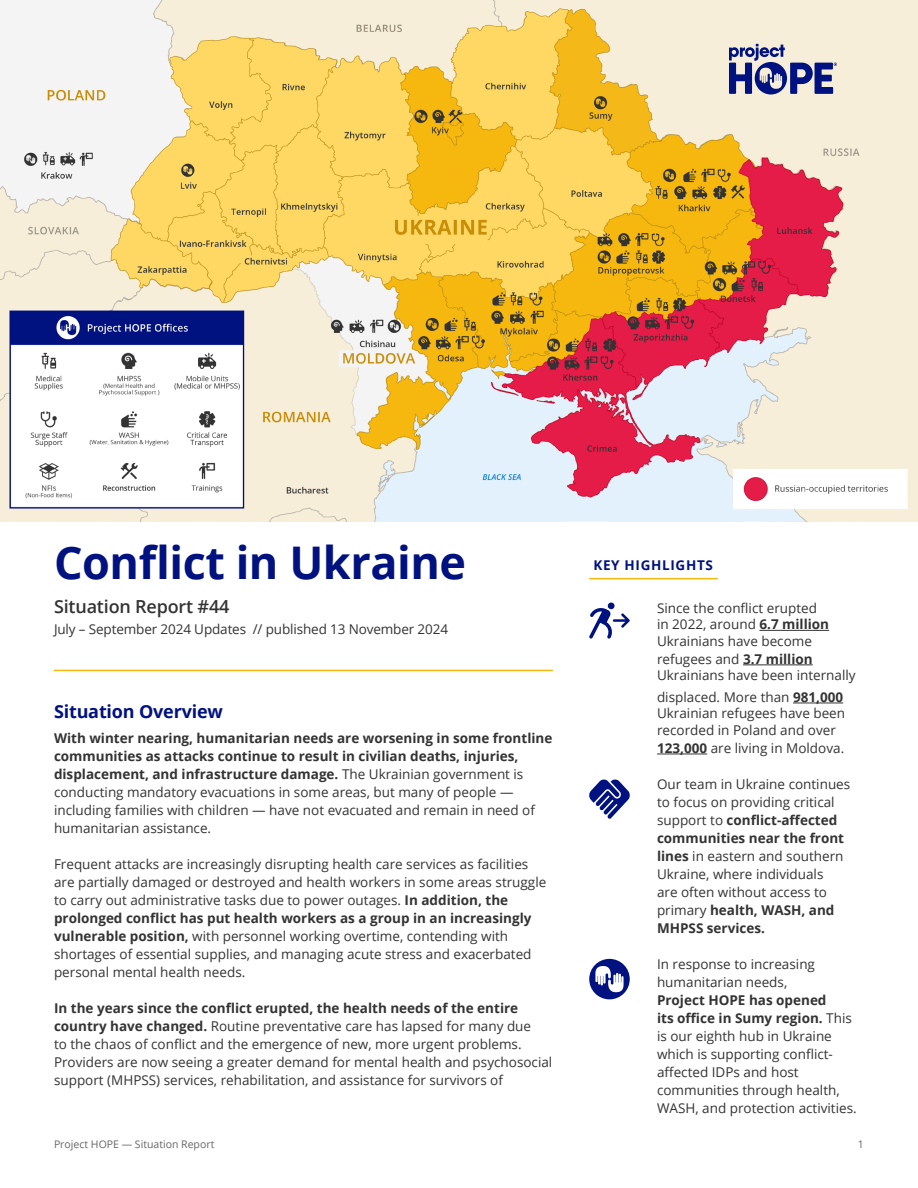
<style>
.page{position:relative;width:918px;height:1188px;background:#fff}
.page>*{position:absolute;margin:0;border:0;box-sizing:border-box;transform-origin:0 0}
.t1{font:700 45px "Open Sans";letter-spacing:-.01em;color:#001280}
.t2{font:600 18px "Open Sans";letter-spacing:-.01em;color:#333}
.t3{font:700 18px "Open Sans";letter-spacing:-.01em;color:#001280}
.t4{font:13.5px/18px "Open Sans";color:#333}
.t5{font:700 13.5px "Open Sans";letter-spacing:.05em;color:#001280}
.t6{font:10.5px "Open Sans";color:#666}
.s1{font-weight:700}
</style>
<div class="page">
<img style="left:0;top:0;width:918px;height:522px">
<hr style="left:54px;top:670px;width:499px;height:1px;background:#f6b80f">
<hr style="left:759px;top:630px;width:70px;height:1px;background:#333">
<hr style="left:743px;top:665px;width:70px;height:1px;background:#333">
<hr style="left:793px;top:703px;width:50px;height:1px;background:#333">
<hr style="left:657px;top:754px;width:50px;height:1px;background:#333">
<svg style="left:589px;top:602px;width:41px;height:37px"></svg>
<svg style="left:589px;top:780px;width:41px;height:39px"></svg>
<svg style="left:589px;top:959px;width:41px;height:40px"></svg>
<svg style="left:729px;top:44px;width:108px;height:50px;background:#8c8eb2"></svg>
<hr style="left:589px;top:578px;width:129px;height:1px;background:#f6b80f">
<h1 class="t1" style="left:54px;top:531px;width:414px">Conflict in Ukraine</h1>
<h2 class="t2" style="left:54px;top:594px;width:177px">Situation Report #44</h2>
<p class="t4" style="left:54px;top:619px;width:396px">July – September 2024 Updates // published 13 November 2024</p>
<h2 class="t3" style="left:54px;top:699px;width:170px">Situation Overview</h2>
<p class="t4" style="left:54px;top:729px;width:500px"><span class="s1">With winter nearing, humanitarian needs are worsening in some frontline communities as attacks continue to result in civilian deaths, injuries, displacement, and infrastructure damage.</span> The Ukrainian government is conducting mandatory evacuations in some areas, but many of people — including families with children — have not evacuated and remain in need of humanitarian assistance.</p>
<p class="t4" style="left:54px;top:855px;width:494px">Frequent attacks are increasingly disrupting health care services as facilities are partially damaged or destroyed and health workers in some areas struggle to carry out administrative tasks due to power outages. <span class="s1">In addition, the prolonged conflict has put health workers as a group in an increasingly vulnerable position,</span> with personnel working overtime, contending with shortages of essential supplies, and managing acute stress and exacerbated personal mental health needs.</p>
<p class="t4" style="left:54px;top:999px;width:500px"><span class="s1">In the years since the conflict erupted, the health needs of the entire country have changed.</span> Routine preventative care has lapsed for many due<br>to the chaos of conflict and the emergence of new, more urgent problems.<br>Providers are now seeing a greater demand for mental health and psychosocial support (MHPSS) services, rehabilitation, and assistance for survivors of</p>
<p class="t5" style="left:593px;top:555px;width:121px">KEY HIGHLIGHTS</p>
<p class="t4" style="left:657px;top:599px;width:174px;line-height:16.5px">Since the conflict erupted in 2022, around <span class="s1">6.7 million<br></span>Ukrainians have become</p>
<p class="t4" style="left:657px;top:650px;width:200px;line-height:16.5px">refugees and <span class="s1">3.7 million<br></span>Ukrainians have been internally</p>
<p class="t4" style="left:657px;top:688px;width:190px;line-height:16.5px">displaced. More than <span class="s1">981,000<br></span>Ukrainian refugees have been recorded in Poland and over</p>
<p class="t4" style="left:657px;top:739px;width:189px"><span class="s1">123,000</span> are living in Moldova.</p>
<p class="t4" style="left:657px;top:775px;width:195px">Our team in Ukraine continues to focus on providing critical support to <span class="s1">conflict-affected communities near the front lines</span> in eastern and southern<br>Ukraine, where individuals<br>are often without access to primary <span class="s1">health, WASH, and<br>MHPSS services.</span></p>
<p class="t4" style="left:657px;top:955px;width:160px">In response to increasing humanitarian needs,</p>
<p class="t4" style="left:657px;top:991px;width:201px"><span class="s1">Project HOPE has opened<br>its office in Sumy region.</span> This is our eighth hub in Ukraine which is supporting conflict&shy;affected IDPs and host communities through health,<br>WASH, and protection activities.</p>
<p class="t6" style="left:54px;top:1137px;width:162px">Project HOPE — Situation Report</p>
<p class="t6" style="left:858px;top:1137px;width:8px">1</p>
</div>
